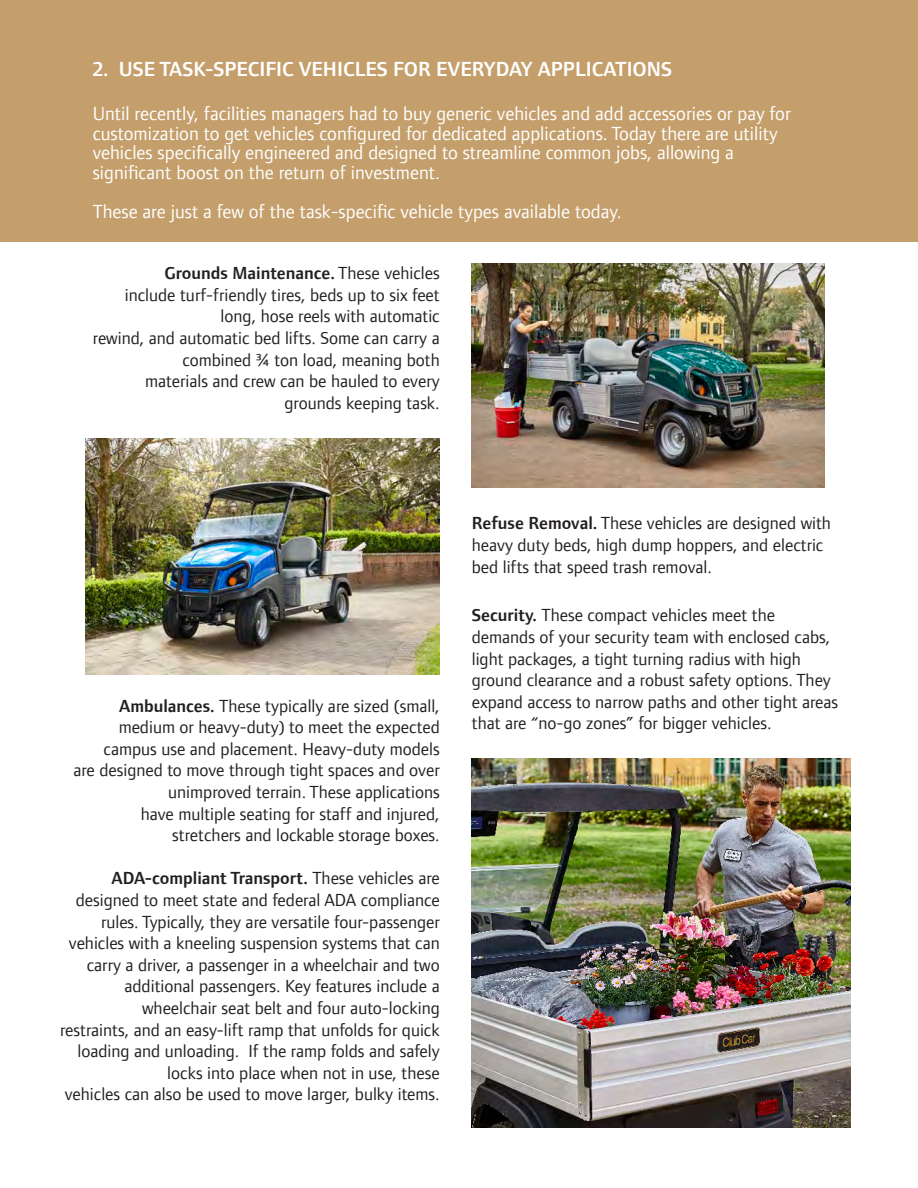
<style>
.page{position:relative;width:918px;height:1188px;background:#fff}
.page>*{position:absolute;margin:0;border:0;box-sizing:border-box;transform-origin:0 0}
.t1{font:600 21px "Foundry Form Sans";color:#fff}
.t2{font:19.5px/19.5px "Foundry Form Sans";color:#fff}
.t3{font:18px/21.6px "Foundry Form Sans";color:#231f20;text-align:right}
.s1{font-weight:600}
</style>
<div class="page">
<div style="left:0;top:0;width:918px;height:242px;background:#c49f6c"></div>
<img style="left:472px;top:264px;width:352px;height:224px">
<img style="left:86px;top:439px;width:354px;height:236px">
<img style="left:472px;top:758px;width:379px;height:370px">
<p class="t1" style="left:93px;top:57px;width:581px">2. USE TASK-SPECIFIC VEHICLES FOR EVERYDAY APPLICATIONS</p>
<p class="t2" style="left:93px;top:104px;width:700px">Until recently, facilities managers had to buy generic vehicles and add accessories or pay for customization to get vehicles configured for dedicated applications. Today there are utility vehicles specifically engineered and designed to streamline common jobs, allowing a significant boost on the return of investment.</p>
<p class="t2" style="left:93px;top:201px;width:530px">These are just a few of the task-specific vehicle types available today.</p>
<p class="t3" style="left:93px;top:262px;width:348px"><span class="s1">Grounds Maintenance.</span> These vehicles<br>include turf-friendly tires, beds up to six feet long, hose reels with automatic<br>rewind, and automatic bed lifts. Some can carry a combined ¾ ton load, meaning both<br>materials and crew can be hauled to every grounds keeping task.</p>
<p class="t3" style="left:73px;top:695px;width:368px"><span class="s1">Ambulances.</span> These typically are sized (small, medium or heavy-duty) to meet the expected campus use and placement. Heavy-duty models<br>are designed to move through tight spaces and over unimproved terrain. These applications<br>have multiple seating for staff and injured, stretchers and lockable storage boxes.</p>
<p class="t3" style="left:60px;top:867px;width:381px"><span class="s1">ADA-compliant Transport.</span> These vehicles are designed to meet state and federal ADA compliance rules. Typically, they are versatile four-passenger vehicles with a kneeling suspension systems that can carry a driver, a passenger in a wheelchair and two additional passengers. Key features include a wheelchair seat belt and four auto-locking<br>restraints, and an easy-lift ramp that unfolds for quick loading and unloading. If the ramp folds and safely locks into place when not in use, these<br>vehicles can also be used to move larger, bulky items.</p>
<p class="t3" style="left:472px;top:512px;width:361px;text-align:left"><span class="s1">Refuse Removal.</span> These vehicles are designed with heavy duty beds, high dump hoppers, and electric bed lifts that speed trash removal.</p>
<p class="t3" style="left:472px;top:605px;width:368px;text-align:left"><span class="s1">Security.</span> These compact vehicles meet the demands of your security team with enclosed cabs, light packages, a tight turning radius with high ground clearance and a robust safety options. They expand access to narrow paths and other tight areas that are “no-go zones” for bigger vehicles.</p>
</div>
